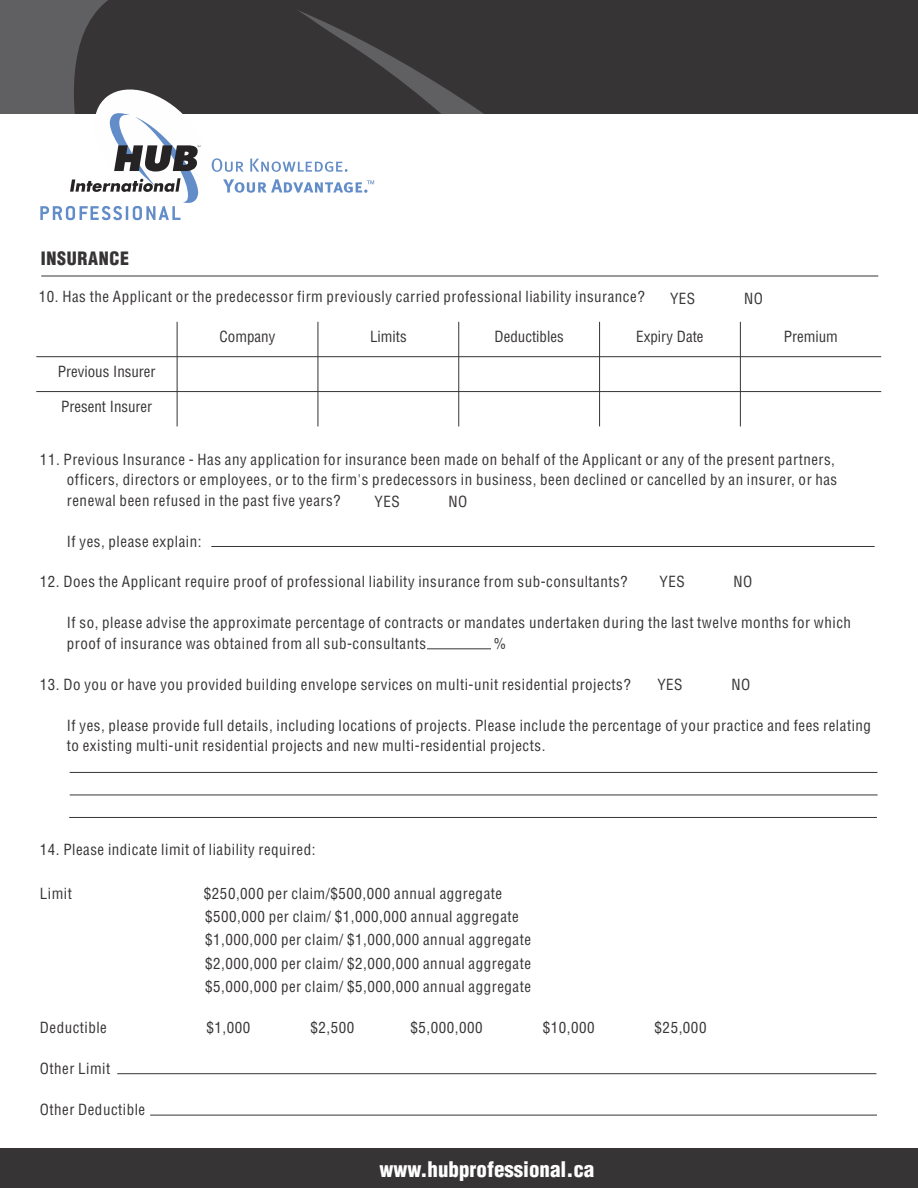
<style>
.page{position:relative;width:918px;height:1188px;background:#fff}
.page>*{position:absolute;margin:0;border:0;box-sizing:border-box;transform-origin:0 0}
.t1{font:900 condensed 21px "Helvetica";color:#fefefe}
.t2{font:900 condensed 18px "Helvetica";letter-spacing:.035em;color:#373435}
.t3{font:condensed 15px/20.4px "Helvetica";letter-spacing:.035em;color:#373435}
.t4{font:condensed 15px "Helvetica";color:#373435}
</style>
<div class="page">
<svg style="left:0;top:0;width:918px;height:114px;background:#3b393a"></svg>
<div style="left:0;top:1149px;width:918px;height:39px;background:#373435"></div>
<svg style="left:40px;top:81px;width:334px;height:139px"></svg>
<hr style="left:41px;top:276px;width:837px;height:1px;background:#373435">
<hr style="left:177px;top:322px;width:1px;height:104px;background:#373435">
<hr style="left:318px;top:322px;width:1px;height:104px;background:#373435">
<hr style="left:458px;top:322px;width:1px;height:104px;background:#373435">
<hr style="left:599px;top:322px;width:1px;height:104px;background:#373435">
<hr style="left:740px;top:322px;width:1px;height:104px;background:#373435">
<hr style="left:36px;top:391px;width:845px;height:1px;background:#373435">
<hr style="left:36px;top:356px;width:845px;height:1px;background:#373435">
<hr style="left:211px;top:546px;width:664px;height:1px;background:#373435">
<hr style="left:427px;top:648px;width:64px;height:1px;background:#373435">
<hr style="left:70px;top:772px;width:807px;height:1px;background:#373435">
<hr style="left:70px;top:795px;width:808px;height:1px;background:#373435">
<hr style="left:69px;top:817px;width:808px;height:1px;background:#373435">
<hr style="left:117px;top:1073px;width:759px;height:1px;background:#373435">
<hr style="left:150px;top:1115px;width:727px;height:1px;background:#373435">
<p class="t2" style="left:41px;top:251px;width:90px">INSURANCE</p>
<p class="t3" style="left:39px;top:288px;width:607px">10. Has the Applicant or the predecessor firm previously carried professional liability insurance?</p>
<p class="t4" style="left:220px;top:331px;width:57px">Company</p>
<p class="t3" style="left:370px;top:328px;width:38px">Limits</p>
<p class="t4" style="left:495px;top:331px;width:71px">Deductibles</p>
<p class="t4" style="left:636px;top:331px;width:69px">Expiry Date</p>
<p class="t4" style="left:784px;top:331px;width:56px">Premium</p>
<p class="t4" style="left:58px;top:366px;width:99px">Previous Insurer</p>
<p class="t4" style="left:61px;top:401px;width:93px">Present Insurer</p>
<p class="t3" style="left:670px;top:290px;width:27px">YES</p>
<p class="t3" style="left:744px;top:290px;width:20px">NO</p>
<p class="t3" style="left:67px;top:451px;width:772px;text-indent:-27px">11. Previous Insurance - Has any application for insurance been made on behalf of the Applicant or any of the present partners, officers, directors or employees, or to the firm's predecessors in business, been declined or cancelled by an insurer, or has renewal been refused in the past five years?</p>
<p class="t3" style="left:67px;top:533px;width:136px">If yes, please explain:</p>
<p class="t3" style="left:40px;top:573px;width:589px">12. Does the Applicant require proof of professional liability insurance from sub-consultants?</p>
<p class="t3" style="left:67px;top:614px;width:786px">If so, please advise the approximate percentage of contracts or mandates undertaken during the last twelve months for which proof of insurance was obtained from all sub-consultants</p>
<p class="t3" style="left:374px;top:493px;width:27px">YES</p>
<p class="t3" style="left:448px;top:493px;width:20px">NO</p>
<p class="t3" style="left:660px;top:573px;width:27px">YES</p>
<p class="t3" style="left:734px;top:573px;width:20px">NO</p>
<p class="t3" style="left:494px;top:635px;width:14px">%</p>
<p class="t3" style="left:40px;top:676px;width:593px">13. Do you or have you provided building envelope services on multi-unit residential projects?</p>
<p class="t3" style="left:67px;top:717px;width:806px">If yes, please provide full details, including locations of projects. Please include the percentage of your practice and fees relating to existing multi-unit residential projects and new multi-residential projects.</p>
<p class="t3" style="left:657px;top:676px;width:27px">YES</p>
<p class="t3" style="left:731px;top:676px;width:20px">NO</p>
<p class="t3" style="left:40px;top:841px;width:277px">14. Please indicate limit of liability required:</p>
<p class="t3" style="left:40px;top:885px;width:34px">Limit</p>
<p class="t3" style="left:204px;top:884px;width:329px;line-height:23.2px">$250,000 per claim/$500,000 annual aggregate $500,000 per claim/ $1,000,000 annual aggregate $1,000,000 per claim/ $1,000,000 annual aggregate $2,000,000 per claim/ $2,000,000 annual aggregate $5,000,000 per claim/ $5,000,000 annual aggregate</p>
<p class="t3" style="left:40px;top:1019px;width:69px">Deductible</p>
<p class="t3" style="left:207px;top:1019px;width:45px">$1,000</p>
<p class="t3" style="left:310px;top:1019px;width:45px">$2,500</p>
<p class="t3" style="left:411px;top:1019px;width:74px">$5,000,000</p>
<p class="t3" style="left:543px;top:1019px;width:53px">$10,000</p>
<p class="t3" style="left:655px;top:1019px;width:53px">$25,000</p>
<p class="t3" style="left:40px;top:1060px;width:72px">Other Limit</p>
<p class="t3" style="left:40px;top:1101px;width:107px">Other Deductible</p>
<h1 class="t1" style="left:379px;top:1162px;width:217px">www.hubprofessional.ca</h1>
</div>
